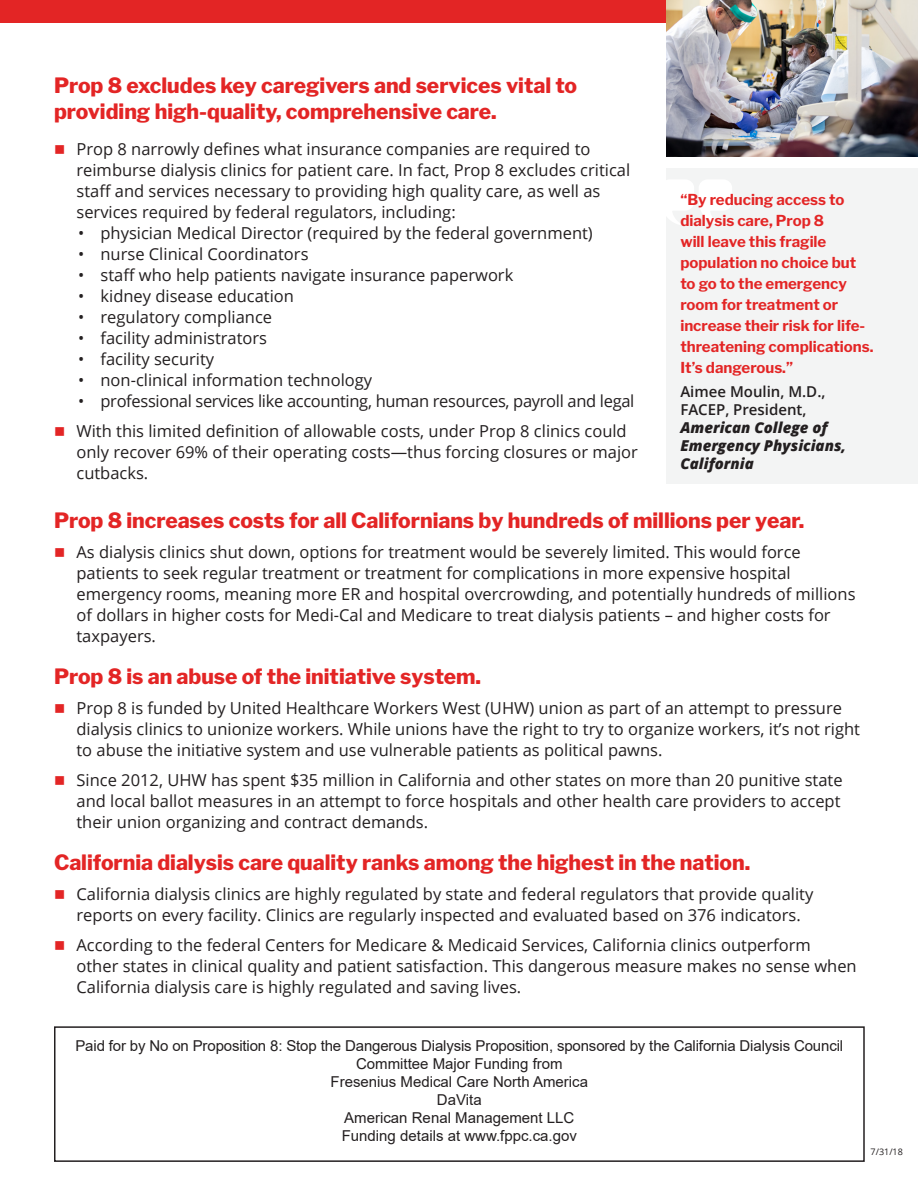
<style>
.page{position:relative;width:918px;height:1188px;background:#fff}
.page>*{position:absolute;margin:0;border:0;box-sizing:border-box;transform-origin:0 0}
.Paragraph_Style_2{font:800 21px/25.5px "Libre Franklin";color:#e32525}
.t1{font:16.5px/21px "Open Sans";color:#231f20}
.t2{font:16.5px "Open Sans";letter-spacing:-.02em;color:#231f20}
.t3{font:15px "Arial";color:#231f20}
.t4{font:700 15px/21px "Libre Franklin";color:#e32525}
.t5{font:italic 800 15px/18px "Open Sans";color:#231f20}
.t6{font:9px "Open Sans";color:#231f20}
.s1{color:#e32525}
.s2{font-weight:600;font-style:normal}
</style>
<div class="page">
<div style="left:666px;top:168px;width:252px;height:315px;background:#f3f4f4"></div>
<img style="left:666px;top:0;width:252px;height:157px">
<div style="left:0;top:0;width:666px;height:23px;background:#e32525"></div>
<svg style="left:666px;top:180px;width:66px;height:45px"></svg>
<div style="left:54px;top:1026px;width:811px;height:136px;border:2px solid #231f20"></div>
<p class="Paragraph_Style_2" style="left:54px;top:73px;width:525px">Prop 8 excludes key caregivers and services vital to providing high-quality, comprehensive care.</p>
<p class="t1" style="left:76px;top:138px;width:555px;text-indent:-22px"><span class="s1">■</span> Prop 8 narrowly defines what insurance companies are required to reimburse dialysis clinics for patient care. In fact, Prop 8 excludes critical staff and services necessary to providing high quality care, as well as services required by federal regulators, including:</p>
<p class="t1" style="left:78px;top:222px;width:516px">• physician Medical Director (required by the federal government)</p>
<p class="t1" style="left:78px;top:243px;width:232px">• nurse Clinical Coordinators</p>
<p class="t1" style="left:78px;top:264px;width:437px">• staff who help patients navigate insurance paperwork</p>
<p class="t1" style="left:78px;top:285px;width:218px">• kidney disease education</p>
<p class="t1" style="left:78px;top:306px;width:196px">• regulatory compliance</p>
<p class="t1" style="left:78px;top:327px;width:191px">• facility administrators</p>
<p class="t1" style="left:78px;top:348px;width:138px">• facility security</p>
<p class="t1" style="left:78px;top:369px;width:296px">• non-clinical information technology</p>
<p class="t2" style="left:78px;top:390px;width:558px">• professional services like accounting, human resources, payroll and legal</p>
<p class="t1" style="left:76px;top:420px;width:563px;text-indent:-22px"><span class="s1">■</span> With this limited definition of allowable costs, under Prop 8 clinics could only recover 69% of their operating costs—thus forcing closures or major cutbacks.</p>
<p class="Paragraph_Style_2" style="left:54px;top:508px;width:752px">Prop 8 increases costs for all Californians by hundreds of millions per year.</p>
<p class="t1" style="left:76px;top:541px;width:781px;text-indent:-22px"><span class="s1">■</span> As dialysis clinics shut down, options for treatment would be severely limited. This would force patients to seek regular treatment or treatment for complications in more expensive hospital emergency rooms, meaning more ER and hospital overcrowding, and potentially hundreds of millions of dollars in higher costs for Medi-Cal and Medicare to treat dialysis patients – and higher costs for taxpayers.</p>
<p class="Paragraph_Style_2" style="left:54px;top:664px;width:429px">Prop 8 is an abuse of the initiative system.</p>
<p class="t1" style="left:76px;top:697px;width:785px;text-indent:-22px"><span class="s1">■</span> Prop 8 is funded by United Healthcare Workers West (UHW) union as part of an attempt to pressure dialysis clinics to unionize workers. While unions have the right to try to organize workers, it’s not right to abuse the initiative system and use vulnerable patients as political pawns.</p>
<p class="t1" style="left:76px;top:769px;width:768px;text-indent:-22px"><span class="s1">■</span> Since 2012, UHW has spent $35 million in California and other states on more than 20 punitive state and local ballot measures in an attempt to force hospitals and other health care providers to accept their union organizing and contract demands.</p>
<p class="Paragraph_Style_2" style="left:54px;top:850px;width:698px">California dialysis care quality ranks among the highest in the nation.</p>
<p class="t1" style="left:54px;top:883px;width:761px;text-align:center"><span class="s1">■</span> California dialysis clinics are highly regulated by state and federal regulators that provide quality reports on every facility. Clinics are regularly inspected and evaluated based on 376 indicators.</p>
<p class="t1" style="left:76px;top:934px;width:782px;text-indent:-22px"><span class="s1">■</span> According to the federal Centers for Medicare &amp; Medicaid Services, California clinics outperform other states in clinical quality and patient satisfaction. This dangerous measure makes no sense when<br>California dialysis care is highly regulated and saving lives.</p>
<p class="t4" style="left:680px;top:189px;width:195px">“By reducing access to dialysis care, Prop 8<br>will leave this fragile population no choice but to go to the emergency room for treatment or increase their risk for life&shy;threatening complications.<br>It’s dangerous.”</p>
<p class="t5" style="left:680px;top:382px;width:167px"><span class="s2">Aimee Moulin, M.D.,<br>FACEP, President,<br></span>American College of<br>Emergency Physicians,<br>California</p>
<p class="t3" style="left:75px;top:1035px;width:769px">Paid for by No on Proposition 8: Stop the Dangerous Dialysis Proposition, sponsored by the California Dialysis Council</p>
<p class="t3" style="left:356px;top:1053px;width:208px">Committee Major Funding from</p>
<p class="t3" style="left:331px;top:1071px;width:259px">Fresenius Medical Care North America</p>
<p class="t3" style="left:437px;top:1089px;width:46px">DaVita</p>
<p class="t3" style="left:344px;top:1107px;width:232px">American Renal Management LLC</p>
<p class="t3" style="left:342px;top:1125px;width:237px">Funding details at www.fppc.ca.gov</p>
<p class="t6" style="left:871px;top:1146px;width:34px">7/31/18</p>
</div>
